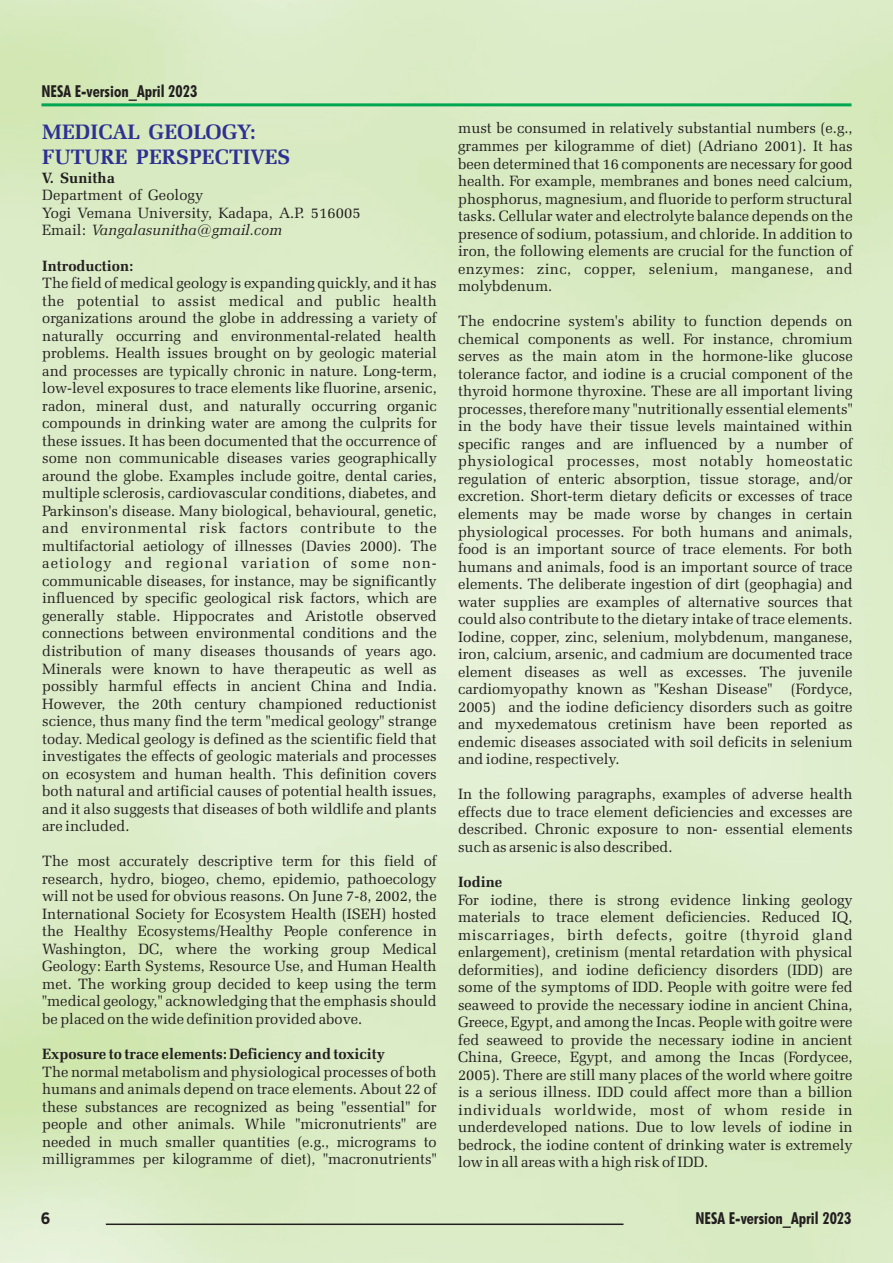
<style>
.page{position:relative;width:893px;height:1263px;background:#fff}
.page>*{position:absolute;margin:0;border:0;box-sizing:border-box;transform-origin:0 0}
.t1{font:700 21px/24.6px "Zapf Elliptical 711 BT";letter-spacing:.005em;color:#2e3092}
.t2{font:700 condensed 16.5px "Futura BT";color:#231f20}
.t3{font:700 16.5px "Gotham Narrow";color:#231f20}
.t4{font:15px/17.5px "Zapf Elliptical 711 BT";color:#231f20;text-align:justify}
.t5{font:700 15px "Zapf Elliptical 711 BT";color:#231f20}
.s1{font-style:italic}
</style>
<div class="page">
<img style="left:0;top:0;width:893px;height:1263px">
<hr style="left:41px;top:103px;width:810px;height:3px;background:#00a650">
<hr style="left:106px;top:1223px;width:517px;height:2px;background:#231f20">
<p class="t2" style="left:41px;top:84px;width:157px">NESA E-version_April 2023</p>
<h1 class="t1" style="left:42px;top:121px;width:249px">MEDICAL GEOLOGY:<br>FUTURE PERSPECTIVES</h1>
<p class="t5" style="left:42px;top:171px;width:74px">V. Sunitha</p>
<p class="t4" style="left:42px;top:188px;width:320px;text-align:left">Department of Geology<br>Yogi Vemana University, Kadapa, A.P. 516005<br>Email: <span class="s1">Vangalasunitha@gmail.com</span></p>
<p class="t5" style="left:42px;top:259px;width:93px">Introduction:</p>
<p class="t4" style="left:42px;top:275px;width:396px">The field of medical geology is expanding quickly, and it has the potential to assist medical and public health organizations around the globe in addressing a variety of naturally occurring and environmental-related health problems. Health issues brought on by geologic material and processes are typically chronic in nature. Long-term, low-level exposures to trace elements like fluorine, arsenic, radon, mineral dust, and naturally occurring organic compounds in drinking water are among the culprits for these issues. It has been documented that the occurrence of some non communicable diseases varies geographically around the globe. Examples include goitre, dental caries, multiple sclerosis, cardiovascular conditions, diabetes, and Parkinson's disease. Many biological, behavioural, genetic, and environmental risk factors contribute to the multifactorial aetiology of illnesses (Davies 2000). The aetiology and regional variation of some non&shy;communicable diseases, for instance, may be significantly influenced by specific geological risk factors, which are generally stable. Hippocrates and Aristotle observed connections between environmental conditions and the distribution of many diseases thousands of years ago.<br>Minerals were known to have therapeutic as well as possibly harmful effects in ancient China and India.<br>However, the 20th century championed reductionist science, thus many find the term "medical geology" strange today. Medical geology is defined as the scientific field that investigates the effects of geologic materials and processes on ecosystem and human health. This definition covers both natural and artificial causes of potential health issues, and it also suggests that diseases of both wildlife and plants are included.</p>
<p class="t4" style="left:42px;top:853px;width:396px">The most accurately descriptive term for this field of research, hydro, biogeo, chemo, epidemio, pathoecology will not be used for obvious reasons. On June 7-8, 2002, the International Society for Ecosystem Health (ISEH) hosted the Healthy Ecosystems/Healthy People conference in Washington, DC, where the working group Medical Geology: Earth Systems, Resource Use, and Human Health met. The working group decided to keep using the term "medical geology," acknowledging that the emphasis should be placed on the wide definition provided above.</p>
<p class="t5" style="left:42px;top:1048px;width:344px">Exposure to trace elements: Deficiency and toxicity</p>
<p class="t4" style="left:42px;top:1064px;width:396px">The normal metabolism and physiological processes of both humans and animals depend on trace elements. About 22 of these substances are recognized as being "essential" for people and other animals. While "micronutrients" are needed in much smaller quantities (e.g., micrograms to milligrammes per kilogramme of diet), "macronutrients"</p>
<p class="t4" style="left:458px;top:121px;width:396px">must be consumed in relatively substantial numbers (e.g., grammes per kilogramme of diet) (Adriano 2001). It has been determined that 16 components are necessary for good health. For example, membranes and bones need calcium, phosphorus, magnesium, and fluoride to perform structural tasks. Cellular water and electrolyte balance depends on the presence of sodium, potassium, and chloride. In addition to iron, the following elements are crucial for the function of enzymes: zinc, copper, selenium, manganese, and molybdenum.</p>
<p class="t4" style="left:458px;top:314px;width:396px">The endocrine system's ability to function depends on chemical components as well. For instance, chromium serves as the main atom in the hormone-like glucose tolerance factor, and iodine is a crucial component of the thyroid hormone thyroxine. These are all important living processes, therefore many "nutritionally essential elements" in the body have their tissue levels maintained within specific ranges and are influenced by a number of physiological processes, most notably homeostatic regulation of enteric absorption, tissue storage, and/or excretion. Short-term dietary deficits or excesses of trace elements may be made worse by changes in certain physiological processes. For both humans and animals, food is an important source of trace elements. For both humans and animals, food is an important source of trace elements. The deliberate ingestion of dirt (geophagia) and water supplies are examples of alternative sources that could also contribute to the dietary intake of trace elements.<br>Iodine, copper, zinc, selenium, molybdenum, manganese, iron, calcium, arsenic, and cadmium are documented trace element diseases as well as excesses. The juvenile cardiomyopathy known as "Keshan Disease" (Fordyce, 2005) and the iodine deficiency disorders such as goitre and myxedematous cretinism have been reported as endemic diseases associated with soil deficits in selenium and iodine, respectively.</p>
<p class="t4" style="left:458px;top:787px;width:396px">In the following paragraphs, examples of adverse health effects due to trace element deficiencies and excesses are described. Chronic exposure to non- essential elements such as arsenic is also described.</p>
<p class="t5" style="left:458px;top:876px;width:46px">Iodine</p>
<p class="t4" style="left:458px;top:892px;width:396px">For iodine, there is strong evidence linking geology materials to trace element deficiencies. Reduced IQ, miscarriages, birth defects, goitre (thyroid gland enlargement), cretinism (mental retardation with physical deformities), and iodine deficiency disorders (IDD) are some of the symptoms of IDD. People with goitre were fed seaweed to provide the necessary iodine in ancient China, Greece, Egypt, and among the Incas. People with goitre were fed seaweed to provide the necessary iodine in ancient China, Greece, Egypt, and among the Incas (Fordycee, 2005). There are still many places of the world where goitre is a serious illness. IDD could affect more than a billion individuals worldwide, most of whom reside in underdeveloped nations. Due to low levels of iodine in bedrock, the iodine content of drinking water is extremely low in all areas with a high risk of IDD.</p>
<p class="t3" style="left:41px;top:1210px;width:11px">6</p>
<p class="t2" style="left:695px;top:1211px;width:157px">NESA E-version_April 2023</p>
</div>
